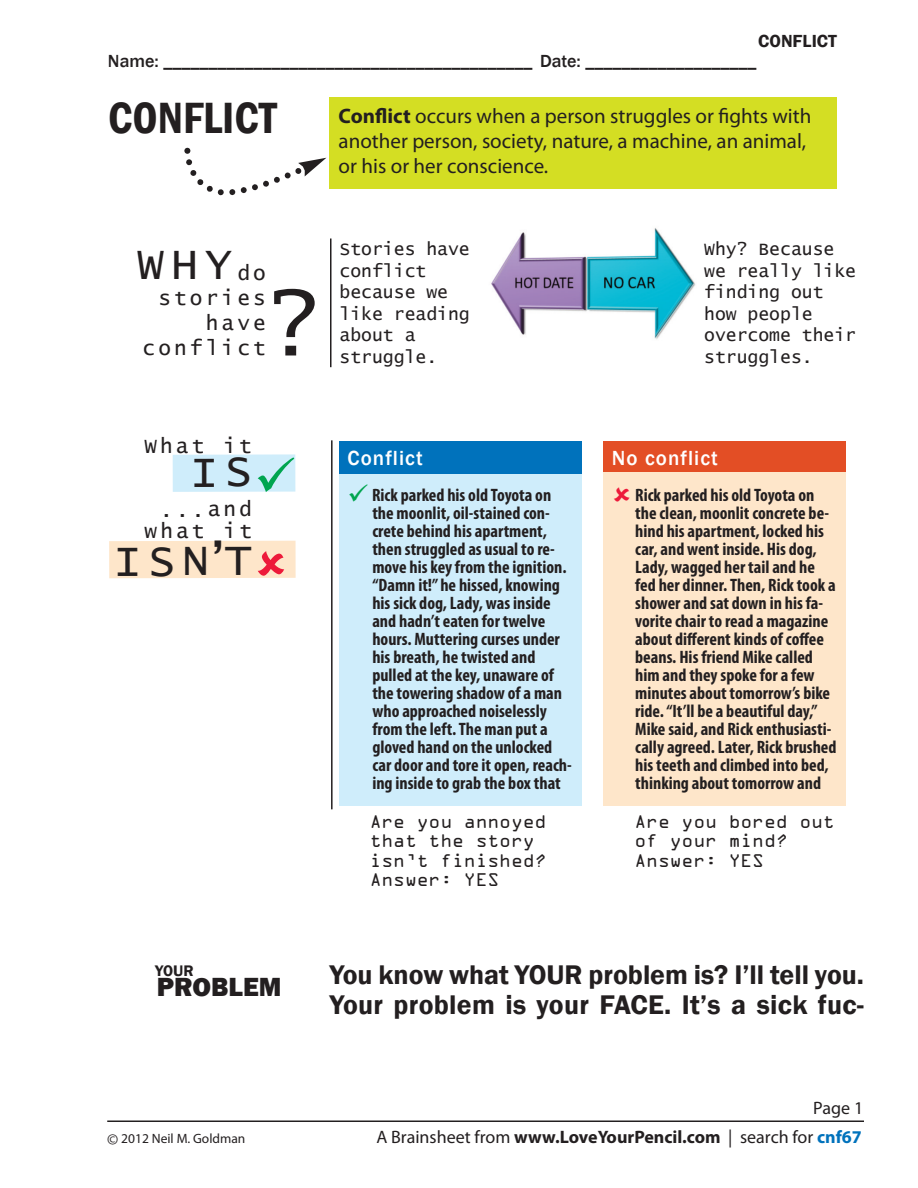
<style>
.page{position:relative;width:918px;height:1188px;background:#fff}
.page>*{position:absolute;margin:0;border:0;box-sizing:border-box;transform-origin:0 0}
.t1{font:90px "Lucida Console";color:#231f20}
.t2{font:45px/88.9px "Lucida Console";letter-spacing:.145em;color:#231f20;text-align:right}
.t3{font:600 condensed 45px "Franklin Gothic";color:#231f20}
.t4{font:600 27.75px/30px "Franklin Gothic";color:#231f20}
.t5{font:800 27px "Franklin Gothic";color:#231f20}
.t6{font:21px/25.2px "Myriad Pro";color:#231f20}
.t7{font:21px/25.2px "Lucida Console";letter-spacing:.15em;color:#231f20;text-align:right}
.t8{font:500 21px "Franklin Gothic";letter-spacing:.05em;color:#fff}
.t9{font:19.5px/19.5px "OCRA Extended";color:#231f20}
.t10{font:700 condensed 18px/18px "Myriad Pro";color:#231f20}
.t11{font:18px/21.6px "Lucida Console";color:#231f20}
.t12{font:500 18px "Franklin Gothic";color:#231f20}
.t13{font:18px "Myriad Pro";color:#231f20}
.t14{font:600 18px "Franklin Gothic";color:#231f20}
.t15{font:600 15.75px "Franklin Gothic";color:#231f20}
.t16{font:13.5px "Myriad Pro";color:#231f20}
.s1{font-weight:700}
.s2{color:#00a54f}
.s3{font-size:16.5px}
.s4{font-weight:700;color:#0072bc}
</style>
<div class="page">
<img style="left:491px;top:228px;width:205px;height:112px">
<hr style="left:107px;top:1121px;width:757px;height:1px;background:#231f20">
<div style="left:330px;top:98px;width:507px;height:91px;background:#d4de23"></div>
<svg style="left:184px;top:147px;width:142px;height:49px"></svg>
<hr style="left:330px;top:239px;width:2px;height:128px;background:#231f20">
<div style="left:173px;top:454px;width:122px;height:38px;background:#cfedfb"></div>
<div style="left:109px;top:541px;width:187px;height:37px;background:#fee6ca"></div>
<div style="left:339px;top:441px;width:243px;height:39px;background:#0072bc"></div>
<div style="left:339px;top:474px;width:243px;height:331px;background:#cfedfb"></div>
<div style="left:603px;top:441px;width:243px;height:39px;background:#e34e25"></div>
<div style="left:603px;top:473px;width:243px;height:333px;background:#fee6ca"></div>
<hr style="left:331px;top:440px;width:2px;height:369px;background:#231f20">
<svg style="left:258px;top:491px;width:36px;height:1px"></svg>
<p class="t14" style="left:758px;top:31px;width:80px">CONFLICT</p>
<p class="t12" style="left:108px;top:50px;width:650px">Name: _________________________________________ Date: ___________________</p>
<h2 class="t3" style="left:108px;top:92px;width:170px">CONFLICT</h2>
<p class="t6" style="left:339px;top:105px;width:474px"><span class="s1">Conflict</span> occurs when a person struggles or fights with another person, society, nature, a machine, an animal, or his or her conscience.</p>
<h2 class="t2" style="left:137px;top:221px;width:96px">WHY</h2>
<p class="t11" style="left:340px;top:239px;width:132px">Stories have conflict because we like reading about a struggle.</p>
<p class="t11" style="left:704px;top:239px;width:153px">Why? Because we really like finding out how people overcome their struggles.</p>
<p class="t7" style="left:143px;top:261px;width:125px">do stories have conflict</p>
<h1 class="t1" style="left:267px;top:284px;width:56px">?</h1>
<p class="t7" style="left:144px;top:434px;width:109px">What it</p>
<h2 class="t2" style="left:114px;top:429px;width:139px">IS<br>ISN’T</h2>
<p class="t7" style="left:160px;top:498px;width:93px">...and</p>
<p class="t7" style="left:145px;top:520px;width:109px">what it</p>
<p class="t15" style="left:155px;top:962px;width:40px">YOUR</p>
<h3 class="t5" style="left:157px;top:972px;width:126px">PROBLEM</h3>
<p class="t8" style="left:348px;top:445px;width:77px">Conflict</p>
<p class="t10" style="left:372px;top:488px;width:201px;text-indent:-25px"><span class="s2">✓</span> Rick parked his old Toyota on the moonlit, oil-stained con&shy;crete behind his apartment, then struggled as usual to re&shy;move his key from the ignition. “Damn it!” he hissed, knowing his sick dog, Lady, was inside and hadn’t eaten for twelve hours. Muttering curses under his breath, he twisted and pulled at the key, unaware of the towering shadow of a man who approached noiselessly from the left.The man put a gloved hand on the unlocked car door and tore it open, reach&shy;ing inside to grab the box that</p>
<p class="t8" style="left:612px;top:445px;width:108px">No conflict</p>
<p class="t10" style="left:635px;top:488px;width:203px">Rick parked his old Toyota on the clean, moonlit concrete be&shy;hind his apartment, locked his car, and went inside. His dog,<br>Lady, wagged her tail and he fed her dinner.Then, Rick took a shower and sat down in his fa&shy;vorite chair to read a magazine about different kinds of coffee beans. His friend Mike called him and they spoke for a few minutes about tomorrow’s bike ride.“It’ll be a beautiful day,”<br>Mike said, and Rick enthusiasti&shy;cally agreed. Later, Rick brushed his teeth and climbed into bed, thinking about tomorrow and</p>
<p class="t9" style="left:370px;top:811px;width:178px">Are you annoyed that the story isn’t finished?<br>Answer: YES</p>
<p class="t9" style="left:635px;top:811px;width:202px">Are you bored out of your mind?<br>Answer: YES</p>
<h3 class="t4" style="left:330px;top:959px;width:536px">You know what YOUR problem is? I’ll tell you.<br>Your problem is your FACE. It’s a sick fuc-</h3>
<p class="t13" style="left:813px;top:1101px;width:51px">Page 1</p>
<p class="t16" style="left:107px;top:1134px;width:140px"><span class="s3">©</span> 2012 Neil M. Goldman</p>
<p class="t13" style="left:376px;top:1131px;width:487px">A Brainsheet from <span class="s1">www.LoveYourPencil.com</span> | search for <span class="s4">cnf67</span></p>
</div>
